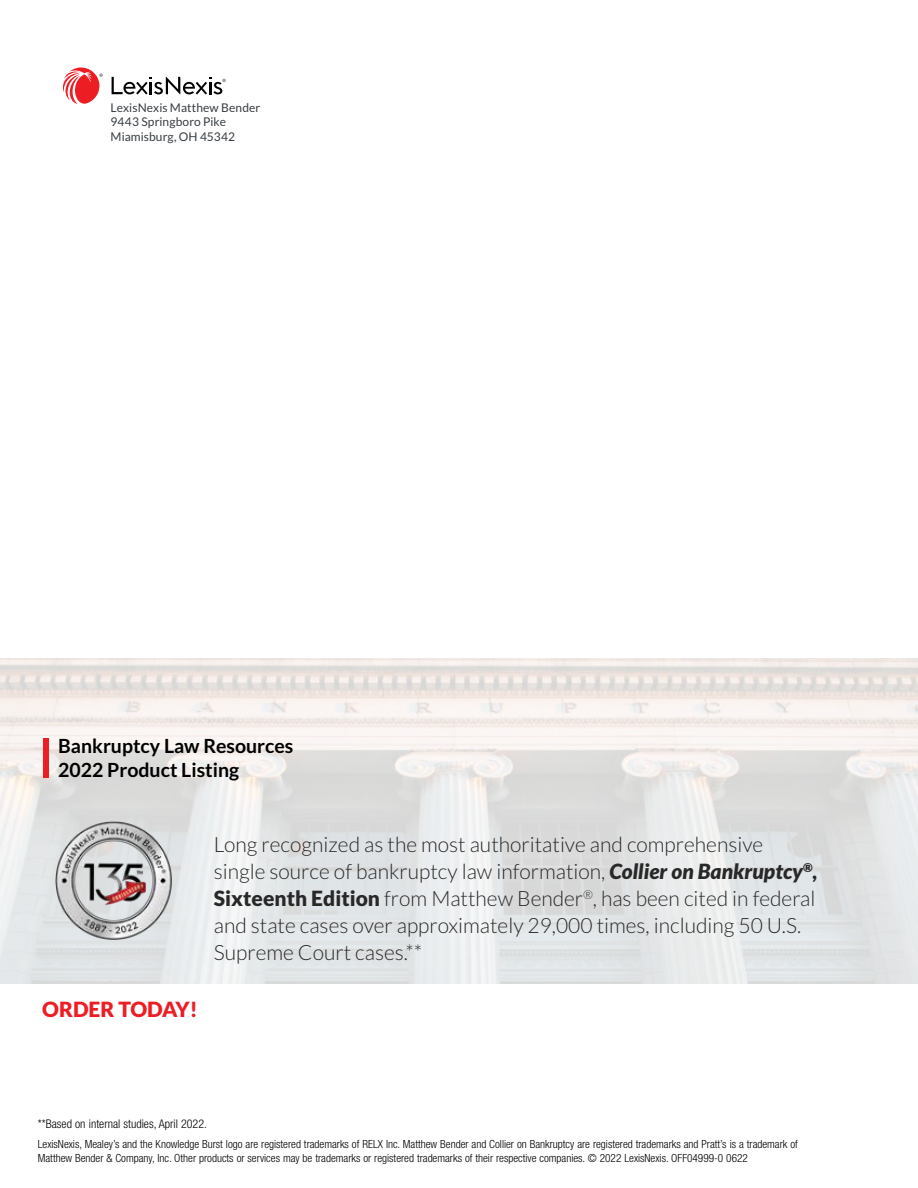
<style>
.page{position:relative;width:918px;height:1188px;background:#fff}
.page>*{position:absolute;margin:0;border:0;box-sizing:border-box;transform-origin:0 0}
.t1{font:300 21px/27px "Lato";color:#292829}
.t2{font:900 21px "Lato";color:#ed1d24}
.t3{font:700 19.5px/23.4px "Lato";color:#000}
.t4{font:12px/14.4px "Lato";letter-spacing:.005em;color:#373d42}
.t5{font:300 condensed 12px "Helvetica Neue LT Std";color:#000}
.t6{font:300 condensed 11.25px/13.5px "Helvetica Neue LT Std";color:#000}
.s1{font-weight:900;font-style:italic}
.s2{font-weight:900}
.s3{font-size:11.25px}
</style>
<div class="page">
<img style="left:0;top:659px;width:918px;height:325px">
<div style="left:43px;top:739px;width:5px;height:39px;background:#ed1d24"></div>
<img style="left:54px;top:821px;width:120px;height:120px">
<svg style="left:112px;top:77px;width:114px;height:18px"></svg>
<svg style="left:63px;top:67px;width:40px;height:37px"></svg>
<p class="t4" style="left:111px;top:100px;width:151px">LexisNexis Matthew Bender<br>9443 Springboro Pike<br>Miamisburg, OH 45342</p>
<h2 class="t3" style="left:58px;top:734px;width:237px">Bankruptcy Law Resources<br>2022 Product Listing</h2>
<h1 class="t2" style="left:42px;top:997px;width:157px">ORDER TODAY!</h1>
<p class="t1" style="left:214px;top:831px;width:605px">Long recognized as the most authoritative and comprehensive single source of bankruptcy law information, <span class="s1">Collier on Bankruptcy</span><sup>®</sup><span class="s2">, Sixteenth Edition</span> from Matthew Bender<sup>®</sup>, has been cited in federal and state cases over approximately 29,000 times, including 50 U.S.<br>Supreme Court cases.**</p>
<p class="t5" style="left:38px;top:1117px;width:171px">**Based on internal studies, April 2022<span class="s3">.</span></p>
<p class="t6" style="left:38px;top:1137px;width:762px">LexisNexis, Mealey’s and the Knowledge Burst logo are registered trademarks of RELX Inc. Matthew Bender and Collier on Bankruptcy are registered trademarks and Pratt’s is a trademark of<br>Matthew Bender &amp; Company, Inc. Other products or services may be trademarks or registered trademarks of their respective companies. © 2022 LexisNexis. OFF04999-0 0622</p>
</div>
